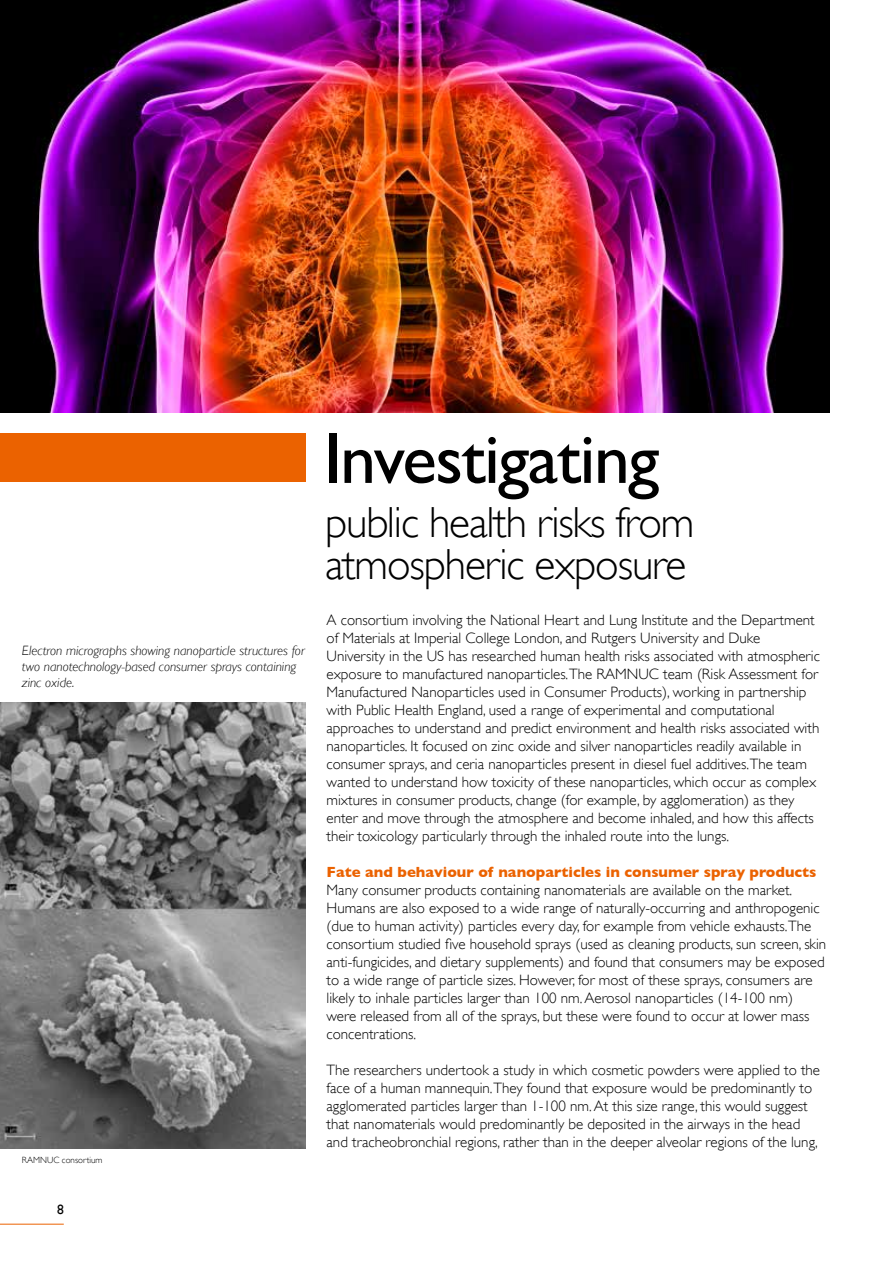
<style>
.page{position:relative;width:893px;height:1263px;background:#fff}
.page>*{position:absolute;margin:0;border:0;box-sizing:border-box;transform-origin:0 0}
.t1{font:72px "Gill Sans";letter-spacing:-.02em;color:#000}
.body_copy{font:300 43.5px/42px "Gill Sans";letter-spacing:-.025em;color:#000}
.body_copy-2{font:300 15px/18px "Gill Sans";color:#000}
.sub_heading{font:700 15px "Gill Sans";color:#eb6200}
.t2{font:italic 300 13.5px/16.2px "Gill Sans";color:#000}
.t3{font:13.5px "Gill Sans";color:#000}
.credit{font:300 9px "Gill Sans";color:#000}
</style>
<div class="page">
<hr style="left:0;top:1224px;width:64px;height:1px;background:#eb6200">
<img style="left:0;top:0;width:829px;height:412px">
<div style="left:0;top:433px;width:305px;height:48px;background:#eb6200"></div>
<img style="left:0;top:702px;width:305px;height:446px">
<p class="t2" style="left:22px;top:642px;width:284px">Electron micrographs showing nanoparticle structures for two nanotechnology-based consumer sprays containing zinc oxide.</p>
<p class="credit" style="left:22px;top:1153px;width:82px">RAMNUC consortium</p>
<p class="t3" style="left:57px;top:1201px;width:8px">8</p>
<p class="t1" style="left:324px;top:416px;width:337px">Investigating</p>
<p class="body_copy" style="left:325px;top:499px;width:371px">public health risks from atmospheric exposure</p>
<p class="body_copy-2" style="left:327px;top:610px;width:495px">A consortium involving the National Heart and Lung Institute and the Department of Materials at Imperial College London, and Rutgers University and Duke University in the US has researched human health risks associated with atmospheric exposure to manufactured nanoparticles.The RAMNUC team (Risk Assessment for Manufactured Nanoparticles used in Consumer Products), working in partnership with Public Health England, used a range of experimental and computational approaches to understand and predict environment and health risks associated with nanoparticles. It focused on zinc oxide and silver nanoparticles readily available in consumer sprays, and ceria nanoparticles present in diesel fuel additives.The team wanted to understand how toxicity of these nanoparticles, which occur as complex mixtures in consumer products, change (for example, by agglomeration) as they enter and move through the atmosphere and become inhaled, and how this affects their toxicology particularly through the inhaled route into the lungs.</p>
<p class="sub_heading" style="left:327px;top:863px;width:491px">Fate and behaviour of nanoparticles in consumer spray products</p>
<p class="body_copy-2" style="left:327px;top:880px;width:501px">Many consumer products containing nanomaterials are available on the market.<br>Humans are also exposed to a wide range of naturally-occurring and anthropogenic (due to human activity) particles every day, for example from vehicle exhausts.The consortium studied five household sprays (used as cleaning products, sun screen, skin anti-fungicides, and dietary supplements) and found that consumers may be exposed to a wide range of particle sizes. However, for most of these sprays, consumers are likely to inhale particles larger than 100 nm. Aerosol nanoparticles (14-100 nm) were released from all of the sprays, but these were found to occur at lower mass concentrations.</p>
<p class="body_copy-2" style="left:327px;top:1060px;width:495px">The researchers undertook a study in which cosmetic powders were applied to the face of a human mannequin.They found that exposure would be predominantly to agglomerated particles larger than 1-100 nm. At this size range, this would suggest that nanomaterials would predominantly be deposited in the airways in the head and tracheobronchial regions, rather than in the deeper alveolar regions of the lung,</p>
</div>
